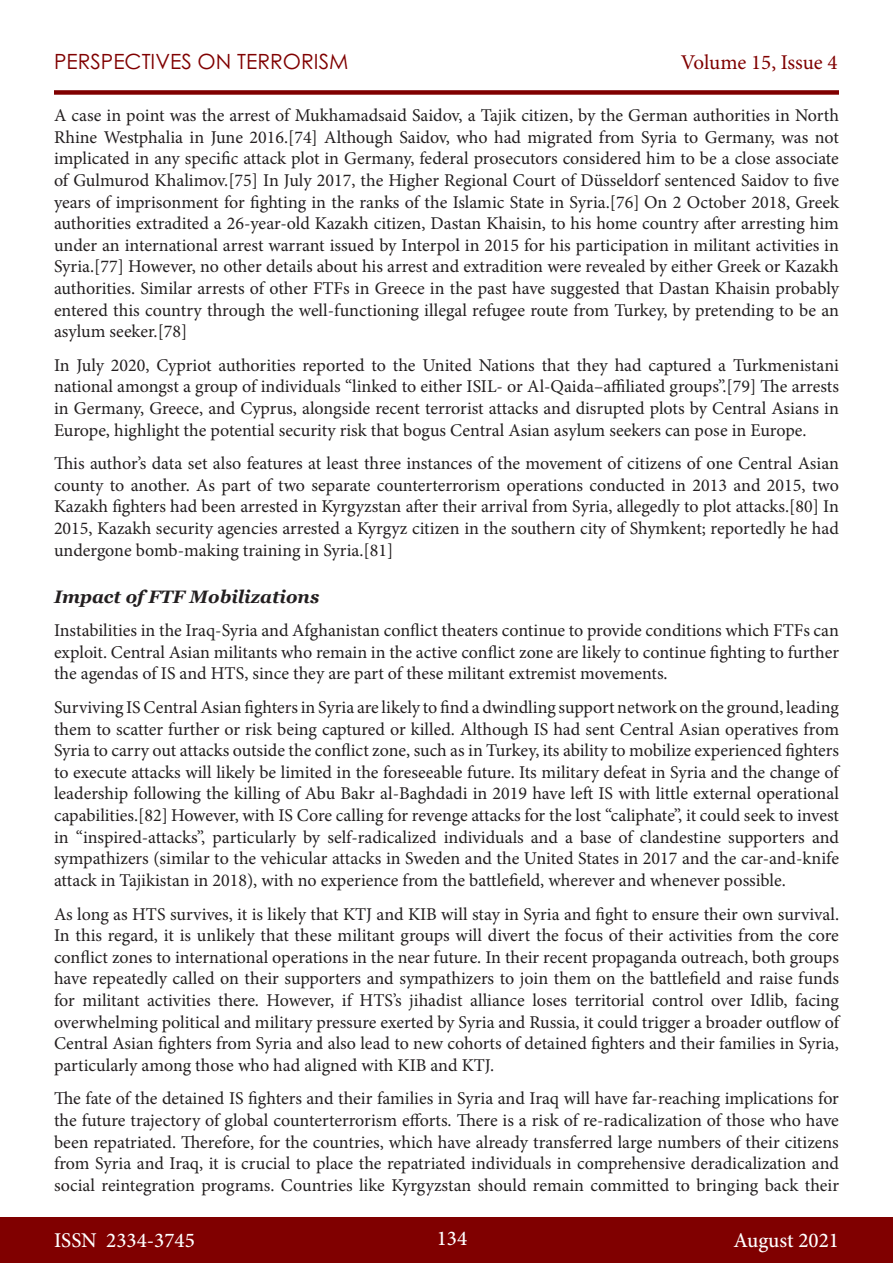
<style>
.page{position:relative;width:893px;height:1263px;background:#fff}
.page>*{position:absolute;margin:0;border:0;box-sizing:border-box;transform-origin:0 0}
.t1{font:500 21px "Minion Pro";color:#fff}
.t2{font:21px "Century Gothic Pro";color:#800000}
.t3{font:21px "Minion Pro";letter-spacing:-.005em;color:#800000}
.t4{font:18px/21.6px "Minion Pro";color:#231f20;text-align:justify}
.t5{font:italic 700 18px "Georgia";color:#231f20}
</style>
<div class="page">
<div style="left:0;top:1217px;width:893px;height:46px;background:#800000"></div>
<div style="left:54px;top:90px;width:785px;height:5px;background:#800000"></div>
<p class="t2" style="left:54px;top:49px;width:296px">PERSPECTIVES ON TERRORISM</p>
<p class="t3" style="left:681px;top:48px;width:158px">Volume 15, Issue 4</p>
<p class="t4" style="left:54px;top:105px;width:786px">A case in point was the arrest of Mukhamadsaid Saidov, a Tajik citizen, by the German authorities in North Rhine Westphalia in June 2016.[74] Although Saidov, who had migrated from Syria to Germany, was not implicated in any specific attack plot in Germany, federal prosecutors considered him to be a close associate of Gulmurod Khalimov.[75] In July 2017, the Higher Regional Court of Düsseldorf sentenced Saidov to five years of imprisonment for fighting in the ranks of the Islamic State in Syria.[76] On 2 October 2018, Greek authorities extradited a 26-year-old Kazakh citizen, Dastan Khaisin, to his home country after arresting him under an international arrest warrant issued by Interpol in 2015 for his participation in militant activities in Syria.[77] However, no other details about his arrest and extradition were revealed by either Greek or Kazakh authorities. Similar arrests of other FTFs in Greece in the past have suggested that Dastan Khaisin probably entered this country through the well-functioning illegal refugee route from Turkey, by pretending to be an asylum seeker.[78]</p>
<p class="t4" style="left:54px;top:354px;width:786px">In July 2020, Cypriot authorities reported to the United Nations that they had captured a Turkmenistani national amongst a group of individuals “linked to either ISIL- or Al-Qaida–affiliated groups”.[79] The arrests in Germany, Greece, and Cyprus, alongside recent terrorist attacks and disrupted plots by Central Asians in Europe, highlight the potential security risk that bogus Central Asian asylum seekers can pose in Europe.</p>
<p class="t4" style="left:54px;top:453px;width:786px">This author’s data set also features at least three instances of the movement of citizens of one Central Asian county to another. As part of two separate counterterrorism operations conducted in 2013 and 2015, two Kazakh fighters had been arrested in Kyrgyzstan after their arrival from Syria, allegedly to plot attacks.[80] In 2015, Kazakh security agencies arrested a Kyrgyz citizen in the southern city of Shymkent; reportedly he had undergone bomb-making training in Syria.[81]</p>
<p class="t5" style="left:54px;top:583px;width:267px">Impact of FTF Mobilizations</p>
<p class="t4" style="left:54px;top:620px;width:786px">Instabilities in the Iraq-Syria and Afghanistan conflict theaters continue to provide conditions which FTFs can exploit. Central Asian militants who remain in the active conflict zone are likely to continue fighting to further the agendas of IS and HTS, since they are part of these militant extremist movements.</p>
<p class="t4" style="left:54px;top:697px;width:787px">Surviving IS Central Asian fighters in Syria are likely to find a dwindling support network on the ground, leading them to scatter further or risk being captured or killed. Although IS had sent Central Asian operatives from Syria to carry out attacks outside the conflict zone, such as in Turkey, its ability to mobilize experienced fighters to execute attacks will likely be limited in the foreseeable future. Its military defeat in Syria and the change of leadership following the killing of Abu Bakr al-Baghdadi in 2019 have left IS with little external operational capabilities.[82] However, with IS Core calling for revenge attacks for the lost “caliphate”, it could seek to invest in “inspired-attacks”, particularly by self-radicalized individuals and a base of clandestine supporters and sympathizers (similar to the vehicular attacks in Sweden and the United States in 2017 and the car-and-knife attack in Tajikistan in 2018), with no experience from the battlefield, wherever and whenever possible.</p>
<p class="t4" style="left:54px;top:903px;width:787px">As long as HTS survives, it is likely that KTJ and KIB will stay in Syria and fight to ensure their own survival.<br>In this regard, it is unlikely that these militant groups will divert the focus of their activities from the core conflict zones to international operations in the near future. In their recent propaganda outreach, both groups have repeatedly called on their supporters and sympathizers to join them on the battlefield and raise funds for militant activities there. However, if HTS’s jihadist alliance loses territorial control over Idlib, facing overwhelming political and military pressure exerted by Syria and Russia, it could trigger a broader outflow of Central Asian fighters from Syria and also lead to new cohorts of detained fighters and their families in Syria, particularly among those who had aligned with KIB and KTJ.</p>
<p class="t4" style="left:54px;top:1088px;width:786px">The fate of the detained IS fighters and their families in Syria and Iraq will have far-reaching implications for the future trajectory of global counterterrorism efforts. There is a risk of re-radicalization of those who have been repatriated. Therefore, for the countries, which have already transferred large numbers of their citizens from Syria and Iraq, it is crucial to place the repatriated individuals in comprehensive deradicalization and social reintegration programs. Countries like Kyrgyzstan should remain committed to bringing back their</p>
<p class="t1" style="left:54px;top:1226px;width:142px">ISSN 2334-3745</p>
<p class="t1" style="left:437px;top:1224px;width:32px">134</p>
<p class="t1" style="left:733px;top:1226px;width:107px">August 2021</p>
</div>
